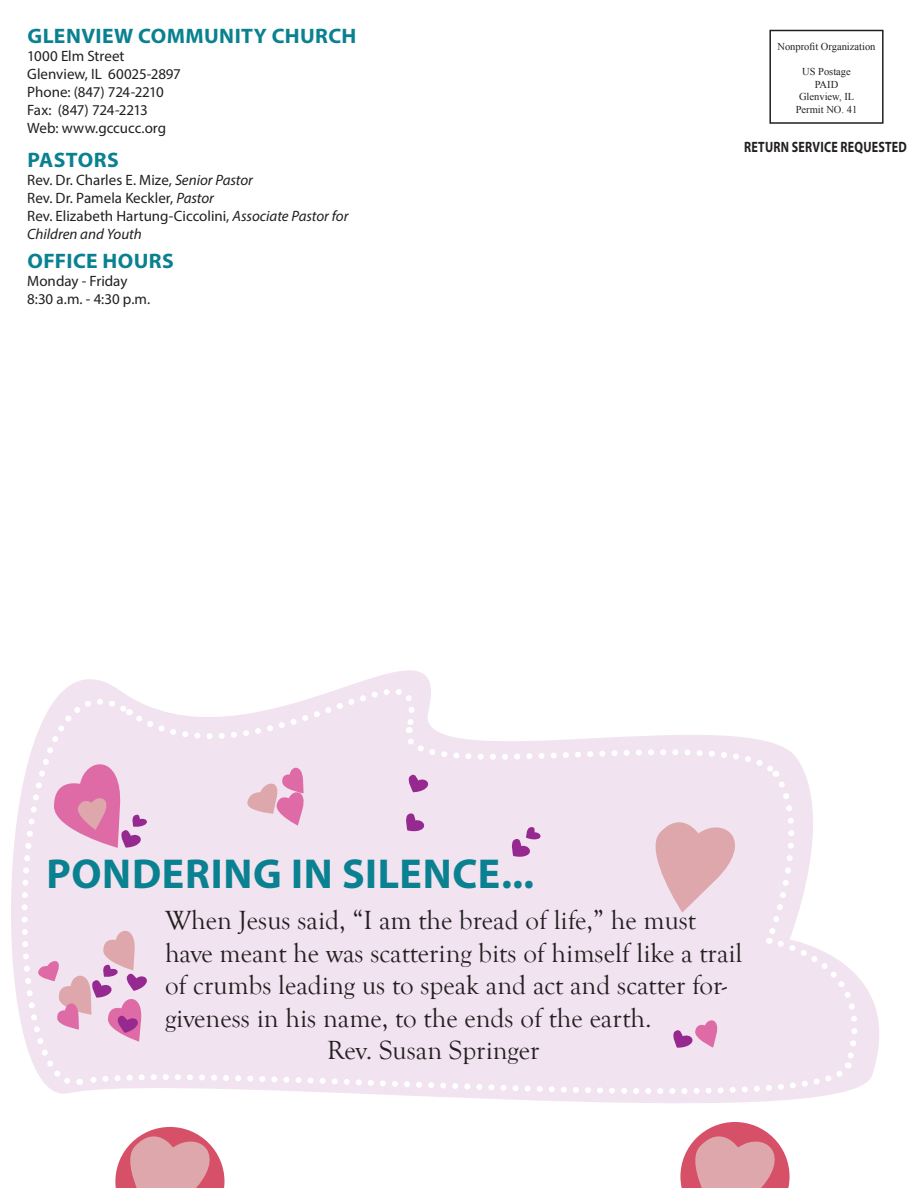
<style>
.page{position:relative;width:918px;height:1188px;background:#fff}
.page>*{position:absolute;margin:0;border:0;box-sizing:border-box;transform-origin:0 0}
.t1{font:700 42px "Myriad Pro";letter-spacing:.015em;color:#0a8190}
.t2{font:27px "Goudy Old Style T";color:#231f20}
.t3{font:700 21px "Myriad Pro";letter-spacing:.02em;color:#0a8190}
.t4{font:15px "Myriad Pro";color:#231f20}
.t5{font:700 15px "Myriad Pro";letter-spacing:.02em;color:#231f20;scale:.8 1}
.t6{font:15px "Myriad Pro";letter-spacing:-.03em;color:#231f20}
.t7{font:italic 15px "Myriad Pro";color:#231f20}
.t8{font:10.5px "Times New Roman";color:#231f20}
.s1{font-style:italic}
</style>
<div class="page">
<div style="left:769px;top:30px;width:115px;height:94px;border:2px solid #231f20"></div>
<svg style="left:11px;top:679px;width:120px;height:392px"></svg>
<svg style="left:131px;top:670px;width:299px;height:57px"></svg>
<svg style="left:37px;top:727px;width:836px;height:461px"></svg>
<p class="t3" style="left:27px;top:22px;width:331px">GLENVIEW COMMUNITY CHURCH</p>
<p class="t4" style="left:27px;top:46px;width:99px">1000 Elm Street</p>
<p class="t4" style="left:27px;top:64px;width:155px">Glenview, IL 60025-2897</p>
<p class="t4" style="left:27px;top:82px;width:138px">Phone: (847) 724-2210</p>
<p class="t6" style="left:27px;top:100px;width:122px">Fax: (847) 724-2213</p>
<p class="t4" style="left:27px;top:118px;width:140px">Web: www.gccucc.org</p>
<p class="t3" style="left:27px;top:146px;width:93px">PASTORS</p>
<p class="t4" style="left:27px;top:171px;width:227px">Rev. Dr. Charles E. Mize, <span class="s1">Senior Pastor</span></p>
<p class="t4" style="left:27px;top:189px;width:188px">Rev. Dr. Pamela Keckler, <span class="s1">Pastor</span></p>
<p class="t4" style="left:27px;top:207px;width:323px">Rev. Elizabeth Hartung-Ciccolini, <span class="s1">Associate Pastor for</span></p>
<p class="t7" style="left:27px;top:225px;width:116px">Children and Youth</p>
<p class="t3" style="left:27px;top:247px;width:148px">OFFICE HOURS</p>
<p class="t4" style="left:27px;top:272px;width:102px">Monday - Friday</p>
<p class="t4" style="left:27px;top:290px;width:125px">8:30 a.m. - 4:30 p.m.</p>
<p class="t8" style="left:777px;top:40px;width:100px">Nonprofit Organization</p>
<p class="t8" style="left:802px;top:65px;width:50px">US Postage</p>
<p class="t8" style="left:815px;top:77px;width:25px">PAID</p>
<p class="t8" style="left:799px;top:90px;width:57px">Glenview, IL</p>
<p class="t8" style="left:796px;top:103px;width:63px">Permit NO. 41</p>
<p class="t5" style="left:744px;top:137px;width:205px">RETURN SERVICE REQUESTED</p>
<p class="t1" style="left:47px;top:847px;width:489px">PONDERING IN SILENCE...</p>
<p class="t2" style="left:165px;top:906px;width:532px">When Jesus said, “I am the bread of life,” he must</p>
<p class="t2" style="left:165px;top:938px;width:579px">have meant he was scattering bits of himself like a trail</p>
<p class="t2" style="left:165px;top:970px;width:564px">of crumbs leading us to speak and act and scatter for-</p>
<p class="t2" style="left:165px;top:1003px;width:488px">giveness in his name, to the ends of the earth.</p>
<p class="t2" style="left:327px;top:1035px;width:214px">Rev. Susan Springer</p>
</div>
